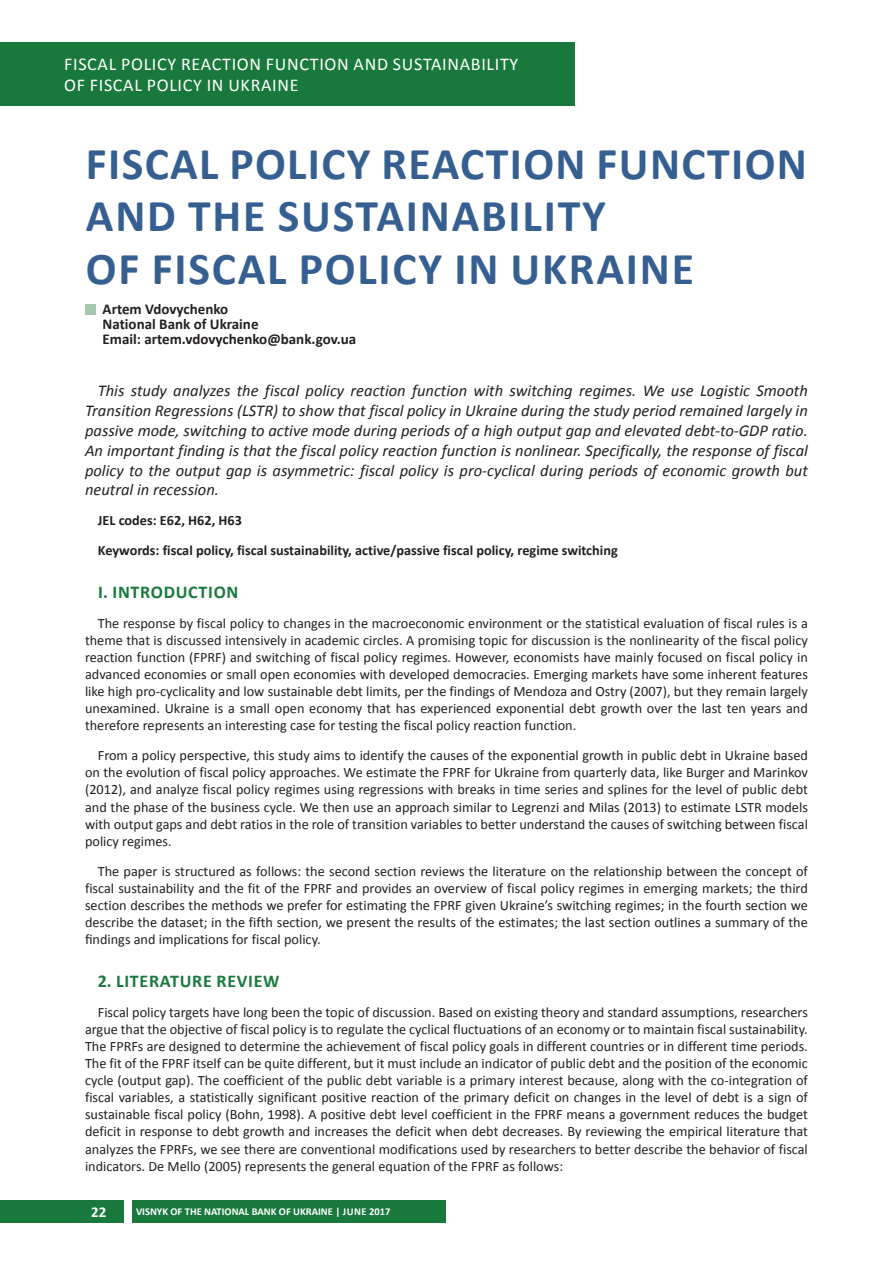
<style>
.page{position:relative;width:893px;height:1263px;background:#fff}
.page>*{position:absolute;margin:0;border:0;box-sizing:border-box;transform-origin:0 0}
.t1{font:700 45.75px/52.5px "Calibri";letter-spacing:.04em;color:#365f91}
.t2{font:18px/21px "Calibri";letter-spacing:.04em;color:#fff}
.t3{font:700 18px "Calibri";letter-spacing:.04em;color:#19793c}
.t4{font:italic 16.5px/19.8px "Calibri";color:#231f20;text-align:justify}
.t5{font:700 15px/15px "Calibri";color:#231f20}
.t6{font:700 15px "Calibri";color:#fff}
.t7{font:14.25px/17.1px "Calibri";color:#231f20;text-align:justify}
.t8{font:700 14.25px/29.8px "Calibri";color:#231f20}
.t9{font:700 10.5px "Calibri";color:#fff}
</style>
<div class="page">
<div style="left:0;top:1200px;width:123px;height:23px;background:#19793c"></div>
<div style="left:132px;top:1200px;width:313px;height:23px;background:#19793c"></div>
<div style="left:0;top:42px;width:574px;height:64px;background:#19793c"></div>
<div style="left:85px;top:304px;width:11px;height:11px;background:#a2c9ae"></div>
<p class="t2" style="left:64px;top:53px;width:456px">Fiscal Policy Reaction Function and Sustainability of Fiscal Policy in U kraine</p>
<h1 class="t1" style="left:86px;top:137px;width:722px">FISCAL POLICY REACTION FUNCTION<br>AND THE SUSTAINABILITY<br>OF FISCAL POLICY IN UKRAINE</h1>
<p class="t5" style="left:103px;top:301px;width:255px">Artem Vdovychenko<br>National Bank of Ukraine<br>Еmail: artem.vdovychenko@bank.gov.ua</p>
<p class="t4" style="left:85px;top:380px;width:724px;text-indent:13px">This study analyzes the fiscal policy reaction function with switching regimes. We use Logistic Smooth Transition Regressions (LSTR) to show that fiscal policy in Ukraine during the study period remained largely in passive mode, switching to active mode during periods of a high output gap and elevated debt-to-GDP ratio.<br>An important finding is that the fiscal policy reaction function is nonlinear. Specifically, the response of fiscal policy to the output gap is asymmetric: fiscal policy is pro-cyclical during periods of economic growth but neutral in recession.</p>
<p class="t8" style="left:98px;top:505px;width:521px">JEL codes: E62, H62, H63<br>Keywords: fiscal policy, fiscal sustainability, active/passive fiscal policy, regime switching</p>
<p class="t3" style="left:98px;top:580px;width:142px">I. Introduction</p>
<p class="t7" style="left:85px;top:614px;width:724px;text-indent:13px">The response by fiscal policy to changes in the macroeconomic environment or the statistical evaluation of fiscal rules is a theme that is discussed intensively in academic circles. A promising topic for discussion is the nonlinearity of the fiscal policy reaction function (FPRF) and switching of fiscal policy regimes. However, economists have mainly focused on fiscal policy in advanced economies or small open economies with developed democracies. Emerging markets have some inherent features like high pro-cyclicality and low sustainable debt limits, per the findings of Mendoza and Ostry (2007), but they remain largely unexamined. U kraine is a small open economy that has experienced exponential debt growth over the last ten years and therefore represents an interesting case for testing the fiscal policy reaction function.</p>
<p class="t7" style="left:85px;top:747px;width:724px;text-indent:13px">From a policy perspective, this study aims to identify the causes of the exponential growth in public debt in U kraine based on the evolution of fiscal policy approaches. We estimate the FPRF for U kraine from quarterly data, like Burger and Marinkov (2012), and analyze fiscal policy regimes using regressions with breaks in time series and splines for the level of public debt and the phase of the business cycle. We then use an approach similar to Legrenzi and Milas (2013) to estimate LSTR models with output gaps and debt ratios in the role of transition variables to better understand the causes of switching between fiscal policy regimes.</p>
<p class="t7" style="left:85px;top:862px;width:724px;text-indent:13px">The paper is structured as follows: the second section reviews the literature on the relationship between the concept of fiscal sustainability and the fit of the FPRF and provides an overview of fiscal policy regimes in emerging markets; the third section describes the methods we prefer for estimating the FPRF given U kraine’s switching regimes; in the fourth section we describe the dataset; in the fifth section, we present the results of the estimates; the last section outlines a summary of the findings and implications for fiscal policy.</p>
<p class="t3" style="left:98px;top:969px;width:183px">2. Literature Review</p>
<p class="t7" style="left:85px;top:1003px;width:724px;text-indent:13px">Fiscal policy targets have long been the topic of discussion. Based on existing theory and standard assumptions, researchers argue that the objective of fiscal policy is to regulate the cyclical fluctuations of an economy or to maintain fiscal sustainability.<br>The FPRFs are designed to determine the achievement of fiscal policy goals in different countries or in different time periods.<br>The fit of the FPRF itself can be quite different, but it must include an indicator of public debt and the position of the economic cycle (output gap). The coefficient of the public debt variable is a primary interest because, along with the co-integration of fiscal variables, a statistically significant positive reaction of the primary deficit on changes in the level of debt is a sign of sustainable fiscal policy (Bohn, 1998). A positive debt level coefficient in the FPRF means a government reduces the budget deficit in response to debt growth and increases the deficit when debt decreases. By reviewing the empirical literature that analyzes the FPRFs, we see there are conventional modifications used by researchers to better describe the behavior of fiscal indicators. De Mello (2005) represents the general equation of the FPRF as follows:</p>
<p class="t6" style="left:91px;top:1202px;width:17px">22</p>
<p class="t9" style="left:136px;top:1205px;width:218px">VISNYK OF THE NATIONAL BANK OF UKRAINE | June</p>
<p class="t9" style="left:369px;top:1205px;width:23px">2017</p>
</div>
